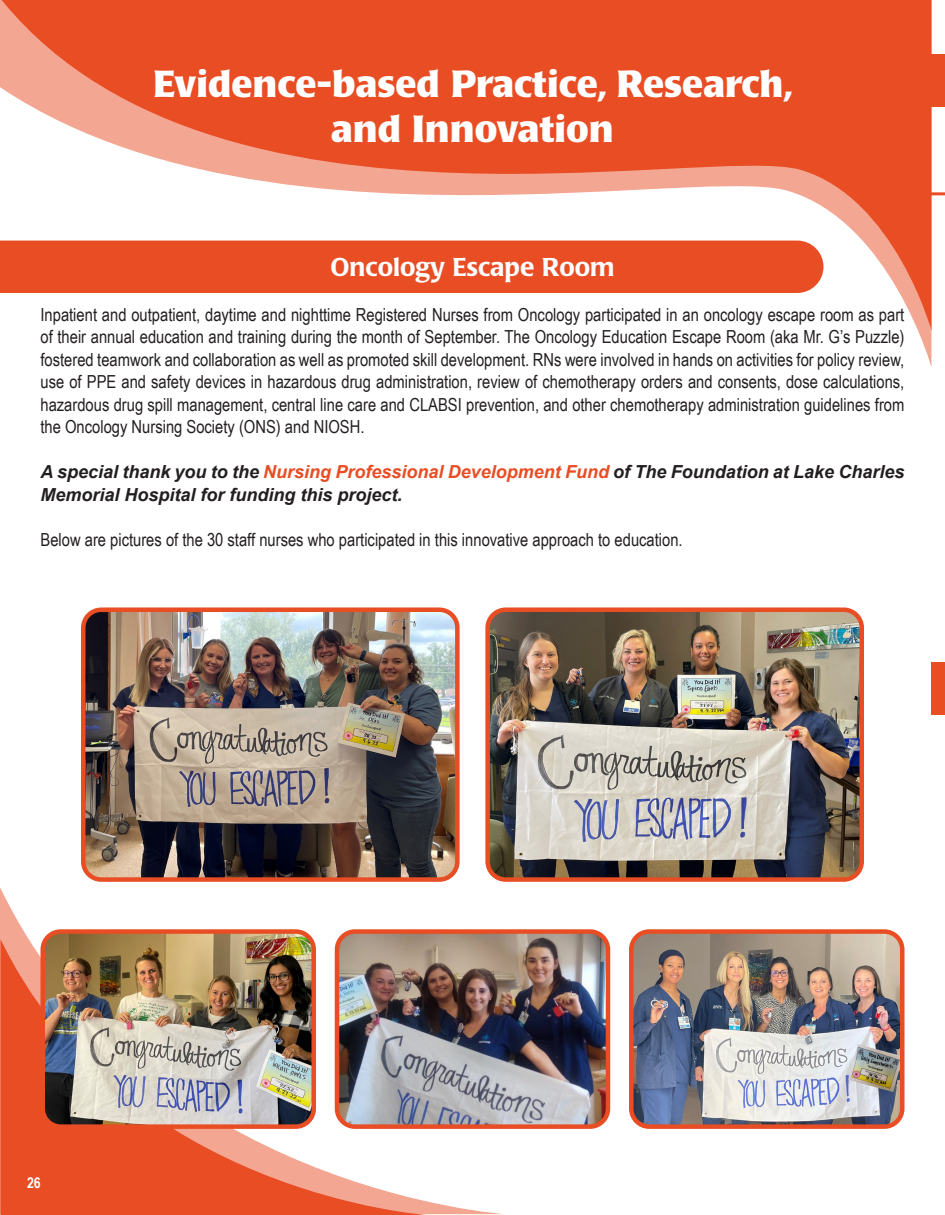
<style>
.page{position:relative;width:945px;height:1215px;background:#fff}
.page>*{position:absolute;margin:0;border:0;box-sizing:border-box;transform-origin:0 0}
.t1{font:700 37.5px/45px "Poppl Laudatio";color:#fff;text-align:center}
.t2{font:500 25.5px "Poppl Laudatio";color:#fff}
.t3{font:18px/22.5px "Arial Narrow";color:#231f20;text-align:justify}
.t4{font:italic 700 18px/22.5px "Arial";color:#231f20}
.t5{font:700 15px "Arial Narrow";color:#fff}
.s1{color:#e84d24}
</style>
<div class="page">
<svg style="left:0;top:0;width:932px;height:367px;fill:#e84d24"></svg>
<svg style="left:0;top:887px;width:501px;height:327px"></svg>
<img style="left:490px;top:613px;width:369px;height:264px">
<div style="left:485px;top:608px;width:379px;height:274px;border:4px solid #e84d24;border-radius:18px"></div>
<img style="left:86px;top:613px;width:369px;height:264px">
<div style="left:81px;top:608px;width:379px;height:274px;border:4px solid #e84d24;border-radius:18px"></div>
<img style="left:43px;top:932px;width:271px;height:195px">
<div style="left:40px;top:929px;width:276px;height:200px;border:4px solid #e84d24;border-radius:18px"></div>
<img style="left:337px;top:932px;width:268px;height:195px">
<div style="left:335px;top:929px;width:275px;height:200px;border:4px solid #e84d24;border-radius:18px"></div>
<img style="left:634px;top:934px;width:266px;height:190px">
<div style="left:629px;top:929px;width:276px;height:200px;border:4px solid #e84d24;border-radius:18px"></div>
<div style="left:932px;top:54px;width:13px;height:52px;background:#e84d24"></div>
<div style="left:932px;top:663px;width:13px;height:52px;background:#e84d24"></div>
<hr style="left:910px;top:192px;width:35px;height:3px;background:#e84d24">
<p class="t1" style="left:153px;top:62px;width:640px">Evidence-based Practice, Research, and Innovation</p>
<p class="t2" style="left:330px;top:252px;width:286px">Oncology Escape Room</p>
<p class="t3" style="left:40px;top:303px;width:865px">Inpatient and outpatient, daytime and nighttime Registered Nurses from Oncology participated in an oncology escape room as part of their annual education and training during the month of September. The Oncology Education Escape Room (aka Mr. G’s Puzzle) fostered teamwork and collaboration as well as promoted skill development. RNs were involved in hands on activities for policy review, use of PPE and safety devices in hazardous drug administration, review of chemotherapy orders and consents, dose calculations, hazardous drug spill management, central line care and CLABSI prevention, and other chemotherapy administration guidelines from the Oncology Nursing Society (ONS) and NIOSH.</p>
<p class="t4" style="left:40px;top:461px;width:865px">A special thank you to the <span class="s1">Nursing Professional Development Fund</span> of The Foundation at Lake Charles<br>Memorial Hospital for funding this project.</p>
<p class="t3" style="left:40px;top:528px;width:644px">Below are pictures of the 30 staff nurses who participated in this innovative approach to education.</p>
<p class="t5" style="left:27px;top:1172px;width:15px">26</p>
</div>
